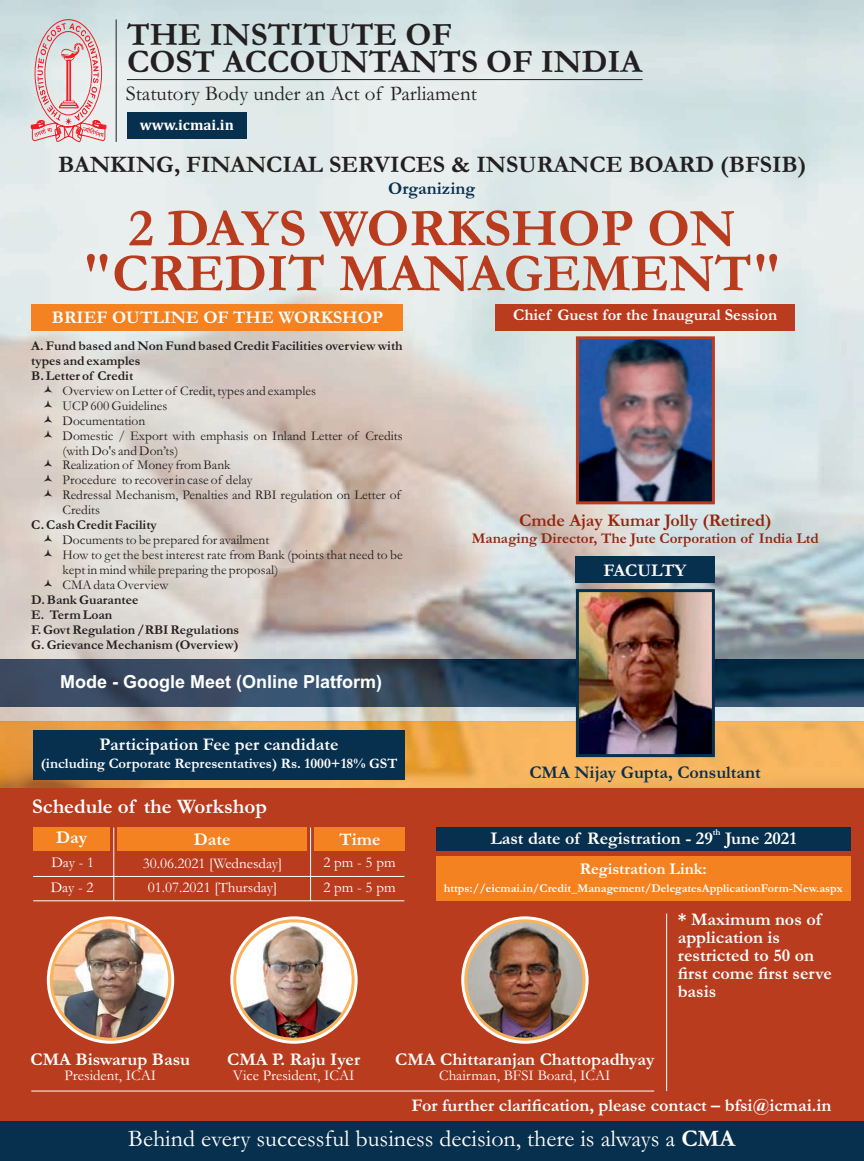
<style>
.page{position:relative;width:864px;height:1161px;background:#fff}
.page>*{position:absolute;margin:0;border:0;box-sizing:border-box;transform-origin:0 0}
.t1{font:700 54px/45px "Garamond";color:#ba3c1f;text-align:center}
.t2{font:700 33px/27px "Garamond";color:#231f20}
.t3{font:24px "Garamond";color:#fff}
.t4{font:700 24px "Garamond";color:#231f20}
.t5{font:21px "Garamond";color:#231f20}
.t6{font:700 21px "Garamond";color:#fff}
.t7{font:700 18px/18px "Garamond";color:#fff}
.t8{font:700 18px "Garamond";color:#072f4e}
.t9{font:700 18px "Arial";color:#fff}
.t10{font:700 18px "Garamond";color:#93250e}
.t11{font:700 16.5px "Garamond";color:#fff}
.t12{font:15px/24.5px "Garamond";color:#fff}
.t13{font:700 15px "Garamond";color:#93250e}
.t14{font:700 15px "Cambria";color:#fff}
.t15{font:700 14.7px "Garamond";color:#fff}
.t16{font:13.5px/15px "Garamond";color:#231f20}
.t17{font:700 13.5px/15px "Garamond";color:#231f20}
.t18{font:700 12px "Garamond";color:#fff}
.t19{font:700 9px "Garamond";color:#fff}
.s1{font-weight:700}
</style>
<div class="page">
<img style="left:0;top:0;width:864px;height:721px">
<img style="left:0;top:721px;width:864px;height:67px">
<img style="left:0;top:659px;width:864px;height:48px">
<div style="left:0;top:788px;width:864px;height:373px;background:#ba3c1f"></div>
<div style="left:0;top:1122px;width:864px;height:39px;background:#072f4e"></div>
<svg style="left:31px;top:19px;width:76px;height:124px;background:#e1c1c3"></svg>
<hr style="left:127px;top:79px;width:516px;height:1px;background:#231f20">
<div style="left:127px;top:112px;width:119px;height:26px;background:#072f4e"></div>
<hr style="left:116px;top:19px;width:1px;height:123px;background:#231f20">
<svg style="left:230px;top:916px;width:128px;height:128px;background:#f7dac3"></svg>
<img style="left:235px;top:921px;width:118px;height:118px;border-radius:50%">
<div style="left:233px;top:919px;width:122px;height:122px;border:3px solid #fbb35b;border-radius:50%"></div>
<svg style="left:47px;top:916px;width:127px;height:128px"></svg>
<img style="left:51px;top:921px;width:119px;height:118px;border-radius:50%">
<div style="left:50px;top:919px;width:121px;height:122px;border:3px solid #fbb35b;border-radius:50%"></div>
<svg style="left:461px;top:916px;width:128px;height:128px;background:#f7dac3"></svg>
<img style="left:466px;top:921px;width:118px;height:118px;border-radius:50%">
<div style="left:464px;top:919px;width:122px;height:122px;border:3px solid #fbb35b;border-radius:50%"></div>
<div style="left:31px;top:304px;width:372px;height:26px;background:#f58220"></div>
<div style="left:436px;top:828px;width:415px;height:23px;background:#072f4e"></div>
<div style="left:436px;top:857px;width:415px;height:44px;background:#f58220"></div>
<hr style="left:113px;top:828px;width:1px;height:73px;background:#fff">
<hr style="left:33px;top:876px;width:371px;height:1px;background:#fff">
<hr style="left:33px;top:900px;width:371px;height:1px;background:#fff">
<hr style="left:31px;top:1091px;width:623px;height:1px;background:#fff">
<hr style="left:310px;top:828px;width:1px;height:73px;background:#fff">
<hr style="left:666px;top:914px;width:1px;height:177px;background:#fff">
<div style="left:33px;top:828px;width:77px;height:23px;background:#f58220"></div>
<div style="left:314px;top:828px;width:91px;height:23px;background:#f58220"></div>
<div style="left:117px;top:828px;width:190px;height:23px;background:#f58220"></div>
<div style="left:33px;top:730px;width:372px;height:50px;background:#072f4e"></div>
<div style="left:496px;top:304px;width:299px;height:26px;background:#ba3c1f"></div>
<div style="left:576px;top:557px;width:139px;height:26px;background:#072f4e"></div>
<img style="left:580px;top:340px;width:131px;height:160px">
<div style="left:576px;top:336px;width:139px;height:168px;border:3px solid #ba3c1f"></div>
<img style="left:580px;top:593px;width:131px;height:160px">
<div style="left:576px;top:589px;width:139px;height:168px;border:3px solid #072f4e"></div>
<svg style="left:44px;top:385px;width:8px;height:7px"></svg>
<svg style="left:44px;top:400px;width:8px;height:7px"></svg>
<svg style="left:44px;top:415px;width:8px;height:7px"></svg>
<svg style="left:44px;top:430px;width:8px;height:7px"></svg>
<svg style="left:44px;top:460px;width:8px;height:7px"></svg>
<svg style="left:44px;top:475px;width:8px;height:7px"></svg>
<svg style="left:44px;top:490px;width:8px;height:7px"></svg>
<svg style="left:44px;top:535px;width:8px;height:7px"></svg>
<svg style="left:44px;top:550px;width:8px;height:7px"></svg>
<svg style="left:44px;top:580px;width:8px;height:7px"></svg>
<h2 class="t2" style="left:127px;top:25px;width:517px">THE INSTITUTE OF<br>COST ACCOUNTANTS OF INDIA</h2>
<h3 class="t5" style="left:126px;top:87px;width:353px">Statutory Body under an Act of Parliament</h3>
<p class="t14" style="left:140px;top:119px;width:96px">www.icmai.in</p>
<h3 class="t4" style="left:58px;top:156px;width:750px">BANKING, FINANCIAL SERVICES &amp; INSURANCE BOARD (BFSIB)</h3>
<h3 class="t8" style="left:388px;top:182px;width:89px">Organizing</h3>
<h1 class="t1" style="left:82px;top:212px;width:701px">2 DAYS WORKSHOP ON "CREDIT MANAGEMENT"</h1>
<h3 class="t7" style="left:52px;top:311px;width:333px">BRIEF OUTLINE OF THE WORKSHOP</h3>
<p class="t17" style="left:31px;top:339px;width:373px">A. Fund based and Non Fund based Credit Facilities overview with types and examples<br>B. Letter of Credit</p>
<p class="t16" style="left:63px;top:384px;width:342px">Overview on Letter of Credit, types and examples<br>UCP 600 Guidelines<br>Documentation<br>Domestic / Export with emphasis on Inland Letter of Credits (with Do's and Don’ts)<br>Realization of Money from Bank<br>Procedure to recover in case of delay<br>Redressal Mechanism, Penalties and RBI regulation on Letter of Credits</p>
<p class="t17" style="left:31px;top:519px;width:127px">C. Cash Credit Facility</p>
<p class="t16" style="left:63px;top:534px;width:342px">Documents to be prepared for availment<br>How to get the best interest rate from Bank (points that need to be kept in mind while preparing the proposal)<br>CMA data Overview</p>
<p class="t17" style="left:31px;top:594px;width:209px">D. Bank Guarantee<br>E. Term Loan<br>F. Govt Regulation /RBI Regulations<br>G. Grievance Mechanism (Overview)</p>
<h3 class="t9" style="left:60px;top:675px;width:324px">Mode - Google Meet (Online Platform)</h3>
<h3 class="t7" style="left:100px;top:738px;width:240px">Participation Fee per candidate</h3>
<p class="t15" style="left:41px;top:758px;width:358px">(including Corporate Representatives) Rs. 1000+18% GST</p>
<h3 class="t6" style="left:32px;top:800px;width:236px">Schedule of the Workshop</h3>
<h3 class="t7" style="left:56px;top:830px;width:33px">Day</h3>
<h3 class="t7" style="left:194px;top:832px;width:38px">Date</h3>
<h3 class="t7" style="left:339px;top:833px;width:43px">Time</h3>
<p class="t12" style="left:51px;top:852px;width:45px">Day - 1<br>Day - 2</p>
<p class="t12" style="left:323px;top:852px;width:74px">2 pm - 5 pm<br>2 pm - 5 pm</p>
<p class="t12" style="left:143px;top:853px;width:141px;text-align:center">30.06.2021 [Wednesday]<br>01.07.2021 [Thursday]</p>
<p class="t11" style="left:513px;top:310px;width:265px">Chief Guest for the Inaugural Session</p>
<h3 class="t10" style="left:519px;top:515px;width:254px">Cmde Ajay Kumar Jolly (Retired)</h3>
<p class="t13" style="left:472px;top:533px;width:349px">Managing Director, The Jute Corporation of India Ltd</p>
<h3 class="t7" style="left:604px;top:563px;width:84px">FACULTY</h3>
<h3 class="t8" style="left:529px;top:766px;width:233px">CMA Nijay Gupta, Consultant</h3>
<p class="t19" style="left:713px;top:829px;width:9px">th</p>
<h3 class="t7" style="left:490px;top:832px;width:308px">Last date of Registration - 29 June 2021</h3>
<p class="t11" style="left:580px;top:863px;width:129px">Registration Link:</p>
<p class="t18" style="left:444px;top:884px;width:400px">https://eicmai.in/Credit_Management/DelegatesApplicationForm-New.aspx</p>
<h3 class="t7" style="left:678px;top:913px;width:156px">* Maximum nos of application is restricted to 50 on first come first serve basis</h3>
<h3 class="t7" style="left:30px;top:1053px;width:161px">CMA Biswarup Basu</h3>
<p class="t12" style="left:65px;top:1065px;width:93px">President, ICAI</p>
<h3 class="t7" style="left:227px;top:1053px;width:134px">CMA P. Raju Iyer</h3>
<p class="t12" style="left:233px;top:1065px;width:123px">Vice President, ICAI</p>
<h3 class="t7" style="left:395px;top:1053px;width:261px">CMA Chittaranjan Chattopadhyay</h3>
<p class="t12" style="left:439px;top:1065px;width:173px">Chairman, BFSI Board, ICAI</p>
<h3 class="t7" style="left:411px;top:1098px;width:421px">For further clarification, please contact – bfsi@icmai.in</h3>
<h3 class="t3" style="left:128px;top:1131px;width:609px">Behind every successful business decision, there is always a <span class="s1">CMA</span></h3>
</div>
